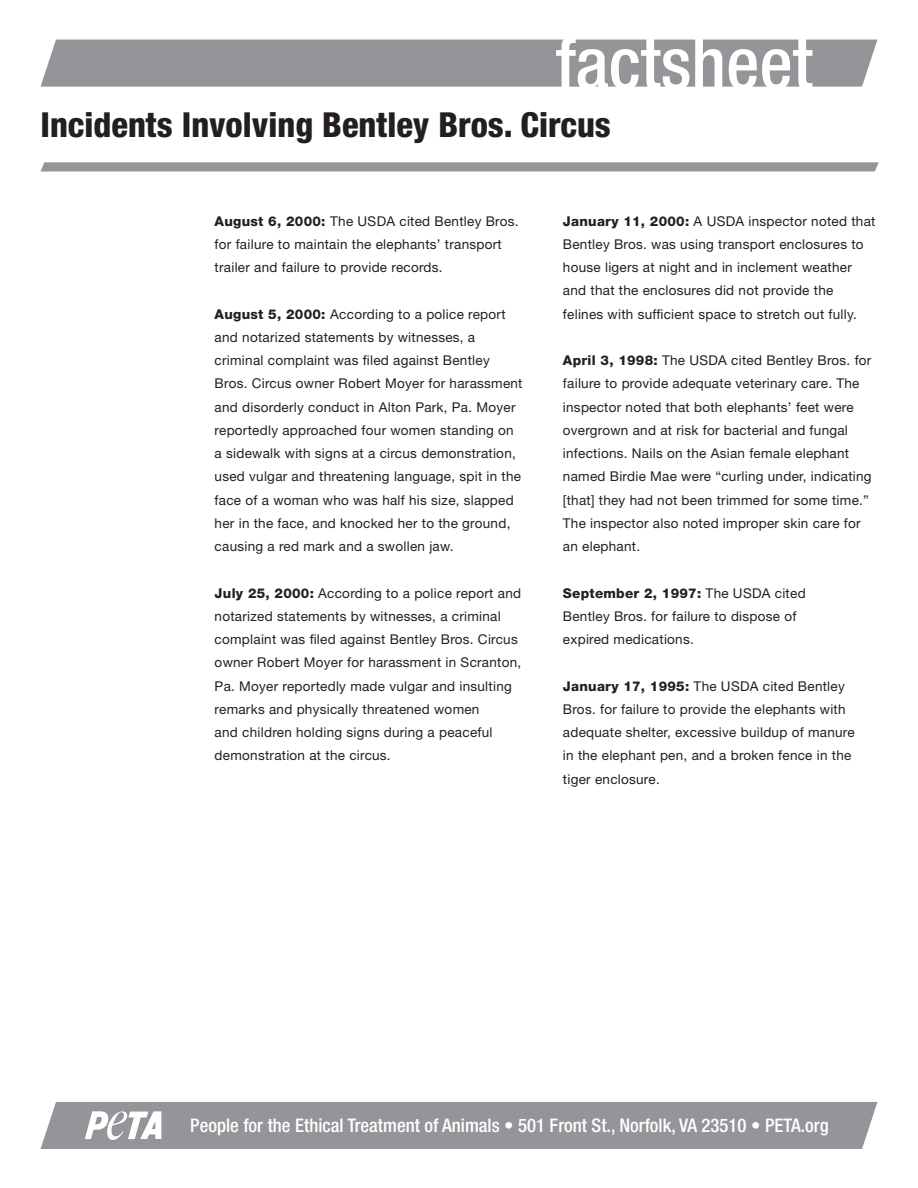
<style>
.page{position:relative;width:918px;height:1188px;background:#fff}
.page>*{position:absolute;margin:0;border:0;box-sizing:border-box;transform-origin:0 0}
.t1{font:500 condensed 72px "Helvetica Neue LT Std";color:#fff}
.t2{font:800 condensed 34.5px "Helvetica Neue LT Std";color:#231f20}
.t3{font:500 condensed 18.75px "Helvetica Neue LT Std";color:#fff}
.t4{font:13.5px/23.2px "Helvetica Neue LT Std";letter-spacing:.02em;color:#231f20}
.s1{font-weight:800}
</style>
<div class="page">
<div style="left:41px;top:40px;width:837px;height:47px;background:#939598"></div>
<svg style="left:40px;top:162px;width:839px;height:9px;background:#97999c"></svg>
<div style="left:41px;top:1102px;width:837px;height:47px;background:#939598"></div>
<h1 class="t1" style="left:555px;top:20px;width:259px">factsheet</h1>
<h2 class="t2" style="left:40px;top:103px;width:572px">Incidents Involving Bentley Bros. Circus</h2>
<p class="t4" style="left:215px;top:209px;width:305px"><span class="s1">August 6, 2000:</span> The USDA cited Bentley Bros. for failure to maintain the elephants’ transport trailer and failure to provide records.</p>
<p class="t4" style="left:215px;top:302px;width:309px"><span class="s1">August 5, 2000:</span> According to a police report and notarized statements by witnesses, a criminal complaint was filed against Bentley Bros. Circus owner Robert Moyer for harassment and disorderly conduct in Alton Park, Pa. Moyer reportedly approached four women standing on a sidewalk with signs at a circus demonstration, used vulgar and threatening language, spit in the face of a woman who was half his size, slapped her in the face, and knocked her to the ground, causing a red mark and a swollen jaw.</p>
<p class="t4" style="left:215px;top:581px;width:308px"><span class="s1">July 25, 2000:</span> According to a police report and notarized statements by witnesses, a criminal complaint was filed against Bentley Bros. Circus owner Robert Moyer for harassment in Scranton, Pa. Moyer reportedly made vulgar and insulting remarks and physically threatened women<br>and children holding signs during a peaceful demonstration at the circus.</p>
<p class="t4" style="left:563px;top:209px;width:314px"><span class="s1">January 11, 2000:</span> A USDA inspector noted that Bentley Bros. was using transport enclosures to house ligers at night and in inclement weather and that the enclosures did not provide the felines with sufficient space to stretch out fully.</p>
<p class="t4" style="left:563px;top:349px;width:310px"><span class="s1">April 3, 1998:</span> The USDA cited Bentley Bros. for failure to provide adequate veterinary care. The inspector noted that both elephants’ feet were overgrown and at risk for bacterial and fungal infections. Nails on the Asian female elephant named Birdie Mae were “curling under, indicating [that] they had not been trimmed for some time.” The inspector also noted improper skin care for an elephant.</p>
<p class="t4" style="left:563px;top:581px;width:244px"><span class="s1">September 2, 1997:</span> The USDA cited<br>Bentley Bros. for failure to dispose of expired medications.</p>
<p class="t4" style="left:563px;top:674px;width:293px"><span class="s1">January 17, 1995:</span> The USDA cited Bentley Bros. for failure to provide the elephants with adequate shelter, excessive buildup of manure in the elephant pen, and a broken fence in the tiger enclosure.</p>
<h3 class="t3" style="left:190px;top:1115px;width:640px">People for the Ethical Treatment of Animals • 501 Front St., Norfolk, VA 23510 • PETA.org</h3>
</div>
